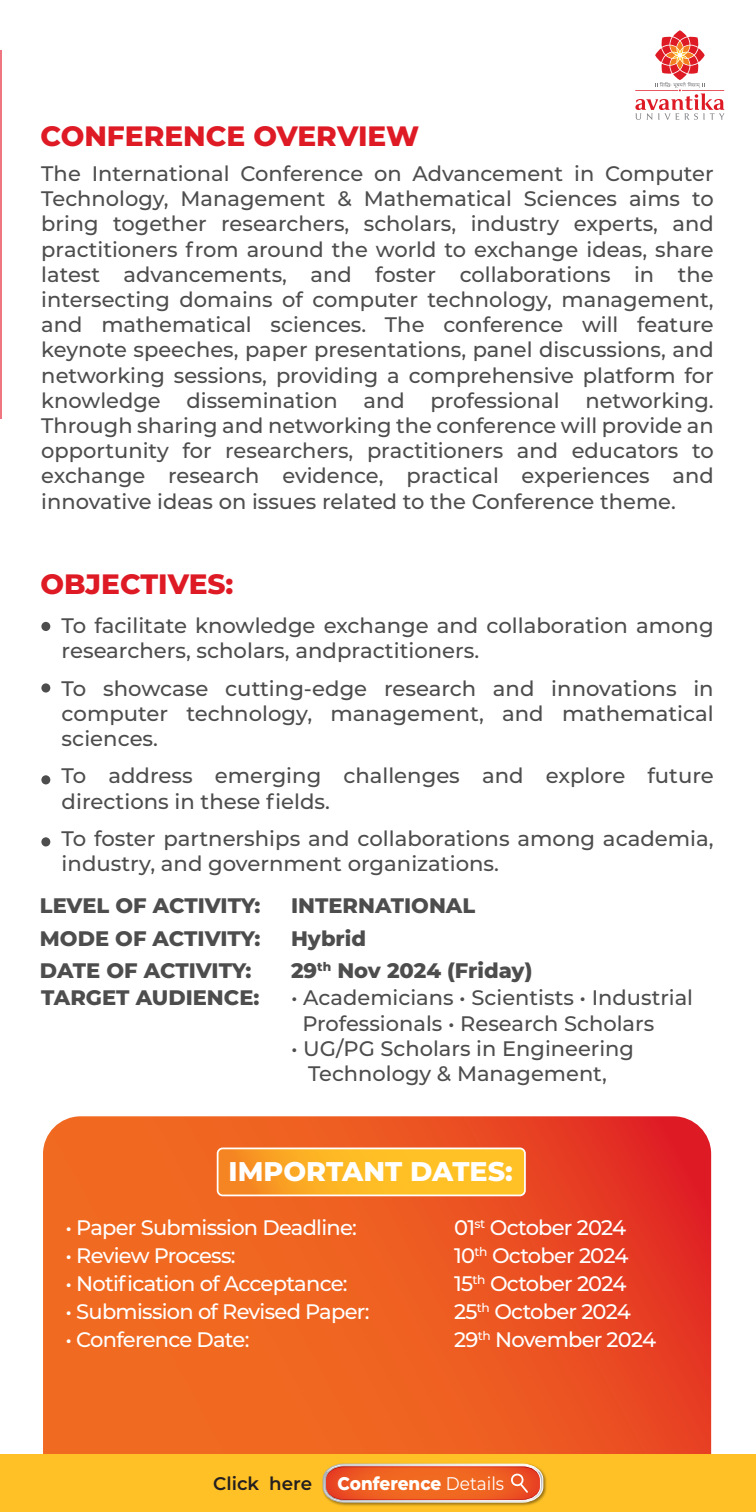
<style>
.page{position:relative;width:756px;height:1512px;background:#fff}
.page>*{position:absolute;margin:0;border:0;box-sizing:border-box;transform-origin:0 0}
.t1{font:800 28px "Montserrat";color:#de1a25}
.t2{font:800 26.95px "Montserrat";color:#fff}
.t3{font:500 21px/25.2px "Montserrat";color:#4d4d4d}
.t4{font:500 21px/28px "Montserrat";letter-spacing:-.035em;color:#fff}
.t5{font:800 21px "Montserrat";color:#4d4d4d}
.t6{font:800 18.38px "Montserrat";color:#fff;scale:.92 1}
.t7{font:600 18.2px "Montserrat";color:#231f20}
.s1{font-weight:400}
</style>
<div class="page">
<svg style="left:635px;top:30px;width:89px;height:90px"></svg>
<div style="left:41px;top:622px;width:9px;height:9px;background:#4d4d4d;border-radius:50%"></div>
<div style="left:41px;top:683px;width:9px;height:10px;background:#4d4d4d;border-radius:50%"></div>
<div style="left:41px;top:775px;width:9px;height:9px;background:#4d4d4d;border-radius:50%"></div>
<div style="left:41px;top:837px;width:9px;height:9px;background:#4d4d4d;border-radius:50%"></div>
<svg style="left:43px;top:1116px;width:668px;height:338px;background:#ec5922"></svg>
<svg style="left:218px;top:1148px;width:307px;height:45px;background:#fcb224"></svg>
<div style="left:217px;top:1148px;width:309px;height:48px;border:2px solid #fff;border-radius:5px"></div>
<div style="left:0;top:1454px;width:756px;height:58px;background:#ffc125"></div>
<img style="left:322px;top:1463px;width:225px;height:43px">
<svg style="left:323px;top:1464px;width:220px;height:38px;background:#ea703c"></svg>
<hr style="left:0;top:50px;width:1px;height:369px;background:#ef7581">
<h1 class="t1" style="left:40px;top:116px;width:380px">CONFERENCE OVERVIEW</h1>
<p class="t3" style="left:41px;top:160px;width:674px;text-align:justify">The International Conference on Advancement in Computer Technology, Management &amp; Mathematical Sciences aims to bring together researchers, scholars, industry experts, and practitioners from around the world to exchange ideas, share latest advancements, and foster collaborations in the intersecting domains of computer technology, management, and mathematical sciences. The conference will feature keynote speeches, paper presentations, panel discussions, and networking sessions, providing a comprehensive platform for knowledge dissemination and professional networking.<br>Through sharing and networking the conference will provide an opportunity for researchers, practitioners and educators to exchange research evidence, practical experiences and innovative ideas on issues related to the Conference theme.</p>
<h1 class="t1" style="left:40px;top:564px;width:195px">OBJECTIVES:</h1>
<p class="t3" style="left:62px;top:612px;width:654px">To facilitate knowledge exchange and collaboration among researchers, scholars, andpractitioners.</p>
<p class="t3" style="left:62px;top:675px;width:654px;text-align:justify">To showcase cutting-edge research and innovations in computer technology, management, and mathematical sciences.</p>
<p class="t3" style="left:62px;top:763px;width:654px">To address emerging challenges and explore future directions in these fields.</p>
<p class="t3" style="left:62px;top:825px;width:654px">To foster partnerships and collaborations among academia, industry, and government organizations.</p>
<p class="t5" style="left:40px;top:890px;width:222px">LEVEL OF ACTIVITY:</p>
<p class="t5" style="left:291px;top:890px;width:186px">INTERNATIONAL</p>
<p class="t5" style="left:40px;top:923px;width:222px">MODE OF ACTIVITY:</p>
<p class="t5" style="left:291px;top:923px;width:77px">Hybrid</p>
<p class="t5" style="left:40px;top:955px;width:213px">DATE OF ACTIVITY:</p>
<p class="t5" style="left:291px;top:955px;width:243px">29<sup>th</sup> Nov 2024 (Friday)</p>
<p class="t5" style="left:41px;top:982px;width:220px">TARGET AUDIENCE:</p>
<p class="t3" style="left:302px;top:984px;width:392px;text-indent:-11px">• Academicians • Scientists • Industrial<br>Professionals • Research Scholars</p>
<p class="t3" style="left:291px;top:1035px;width:345px;text-align:center">• UG/PG Scholars in Engineering<br>Technology &amp; Management,</p>
<p class="t2" style="left:229px;top:1152px;width:286px">IMPORTANT DATES:</p>
<p class="t4" style="left:66px;top:1213px;width:293px">• Paper Submission Deadline:</p>
<p class="t4" style="left:66px;top:1241px;width:172px">• Review Process:</p>
<p class="t4" style="left:66px;top:1269px;width:284px">• Notification of Acceptance:</p>
<p class="t4" style="left:66px;top:1297px;width:306px">• Submission of Revised Paper:</p>
<p class="t4" style="left:66px;top:1325px;width:185px">• Conference Date:</p>
<p class="t4" style="left:454px;top:1212px;width:203px">01<sup>st</sup> October 2024<br>10<sup>th</sup> October 2024<br>15<sup>th</sup> October 2024<br>25<sup>th</sup> October 2024<br>29<sup>th</sup> November 2024</p>
<p class="t7" style="left:213px;top:1471px;width:100px">Click here</p>
<p class="t6" style="left:338px;top:1470px;width:183px">Conference <span class="s1">Details</span></p>
</div>
